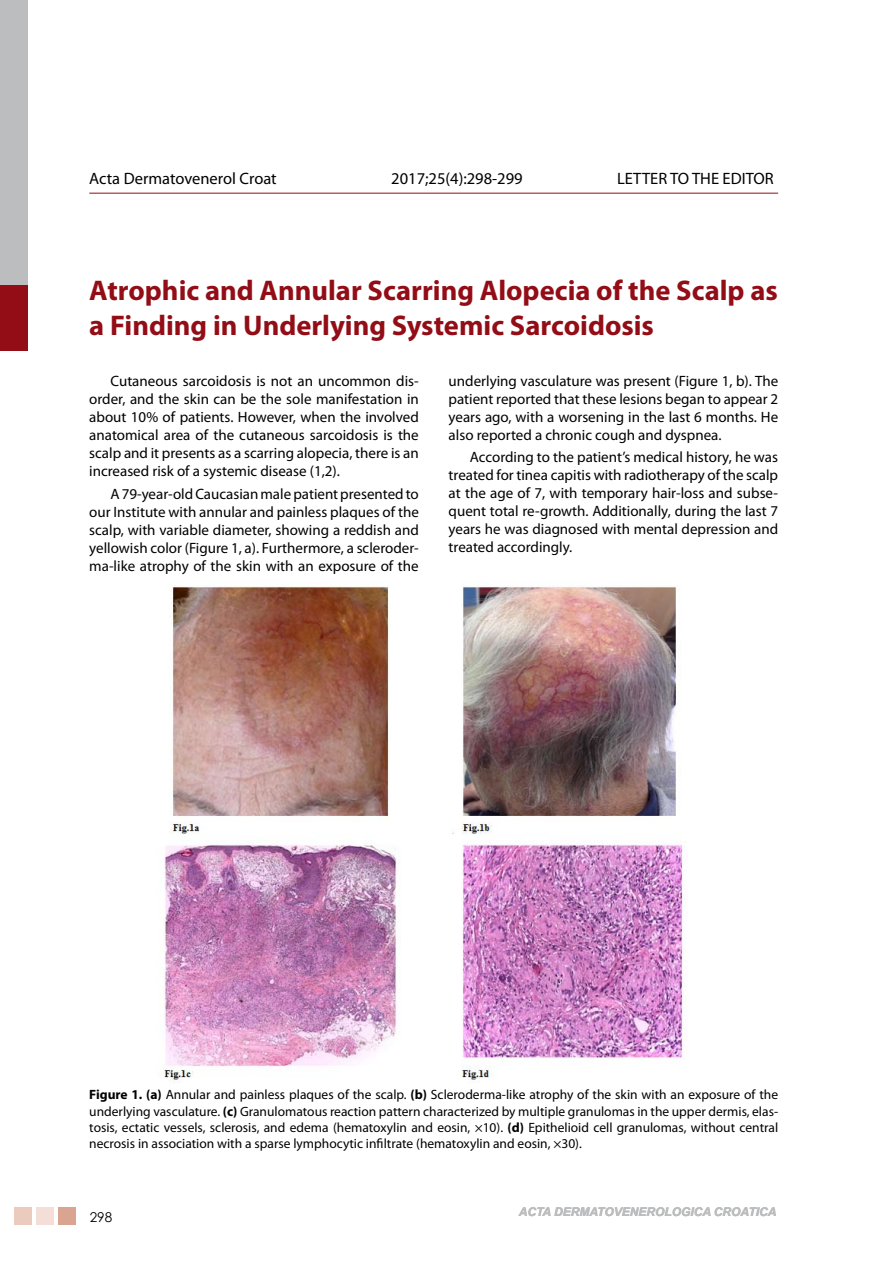
<style>
.page{position:relative;width:893px;height:1263px;background:#fff}
.page>*{position:absolute;margin:0;border:0;box-sizing:border-box;transform-origin:0 0}
.t1{font:700 28.5px/34.2px "Myriad Pro";color:#930d17}
.t2{font:16.5px "Myriad Pro";color:#000}
.t3{font:15px/18px "Myriad Pro";color:#000;text-align:justify}
.t4{font:13.5px/16.2px "Myriad Pro";color:#000;text-align:justify}
.t5{font:13.5px "Century Gothic";color:#000}
.t6{font:italic 700 12px "Arial";color:#bcbdbe}
.s1{font-weight:700}
</style>
<div class="page">
<div style="left:0;top:0;width:28px;height:322px;background:#bcbdbe"></div>
<div style="left:0;top:285px;width:28px;height:66px;background:#930d17"></div>
<hr style="left:89px;top:193px;width:689px;height:1px;background:#930d17">
<div style="left:14px;top:1207px;width:18px;height:18px;background:#eacbbe"></div>
<div style="left:36px;top:1207px;width:18px;height:18px;background:#f3dfd7"></div>
<div style="left:59px;top:1207px;width:17px;height:18px;background:#d9a591"></div>
<img style="left:159px;top:585px;width:526px;height:498px">
<p class="t2" style="left:89px;top:168px;width:189px">Acta Dermatovenerol Croat</p>
<p class="t2" style="left:391px;top:168px;width:133px">2017;25(4):298-299</p>
<p class="t2" style="left:617px;top:168px;width:158px">LETTER TO THE EDITOR</p>
<h1 class="t1" style="left:89px;top:273px;width:690px">Atrophic and Annular Scarring Alopecia of the Scalp as a Finding in Underlying Systemic Sarcoidosis</h1>
<p class="t3" style="left:89px;top:372px;width:331px;text-indent:21px">Cutaneous sarcoidosis is not an uncommon dis&shy;order, and the skin can be the sole manifestation in about 10% of patients. However, when the involved anatomical area of the cutaneous sarcoidosis is the scalp and it presents as a scarring alopecia, there is an increased risk of a systemic disease (1,2).</p>
<p class="t3" style="left:89px;top:484px;width:331px;text-indent:21px">A 79-year-old Caucasian male patient presented to our Institute with annular and painless plaques of the scalp, with variable diameter, showing a reddish and yellowish color (Figure 1, a). Furthermore, a scleroder&shy;ma-like atrophy of the skin with an exposure of the</p>
<p class="t3" style="left:449px;top:372px;width:331px">underlying vasculature was present (Figure 1, b). The patient reported that these lesions began to appear 2 years ago, with a worsening in the last 6 months. He also reported a chronic cough and dyspnea.</p>
<p class="t3" style="left:449px;top:448px;width:331px;text-indent:21px">According to the patient’s medical history, he was treated for tinea capitis with radiotherapy of the scalp at the age of 7, with temporary hair-loss and subse&shy;quent total re-growth. Additionally, during the last 7 years he was diagnosed with mental depression and treated accordingly.</p>
<p class="t4" style="left:89px;top:1086px;width:690px"><span class="s1">Figure 1. (a)</span> Annular and painless plaques of the scalp. <span class="s1">(b)</span> Scleroderma-like atrophy of the skin with an exposure of the underlying vasculature. <span class="s1">(c)</span> Granulomatous reaction pattern characterized by multiple granulomas in the upper dermis, elas&shy;tosis, ectatic vessels, sclerosis, and edema (hematoxylin and eosin, ×10). <span class="s1">(d)</span> Epithelioid cell granulomas, without central necrosis in association with a sparse lymphocytic infiltrate (hematoxylin and eosin, ×30).</p>
<p class="t5" style="left:90px;top:1207px;width:24px">298</p>
<p class="t6" style="left:519px;top:1204px;width:259px">ACTA DERMATOVENEROLOGICA CROATICA</p>
</div>
